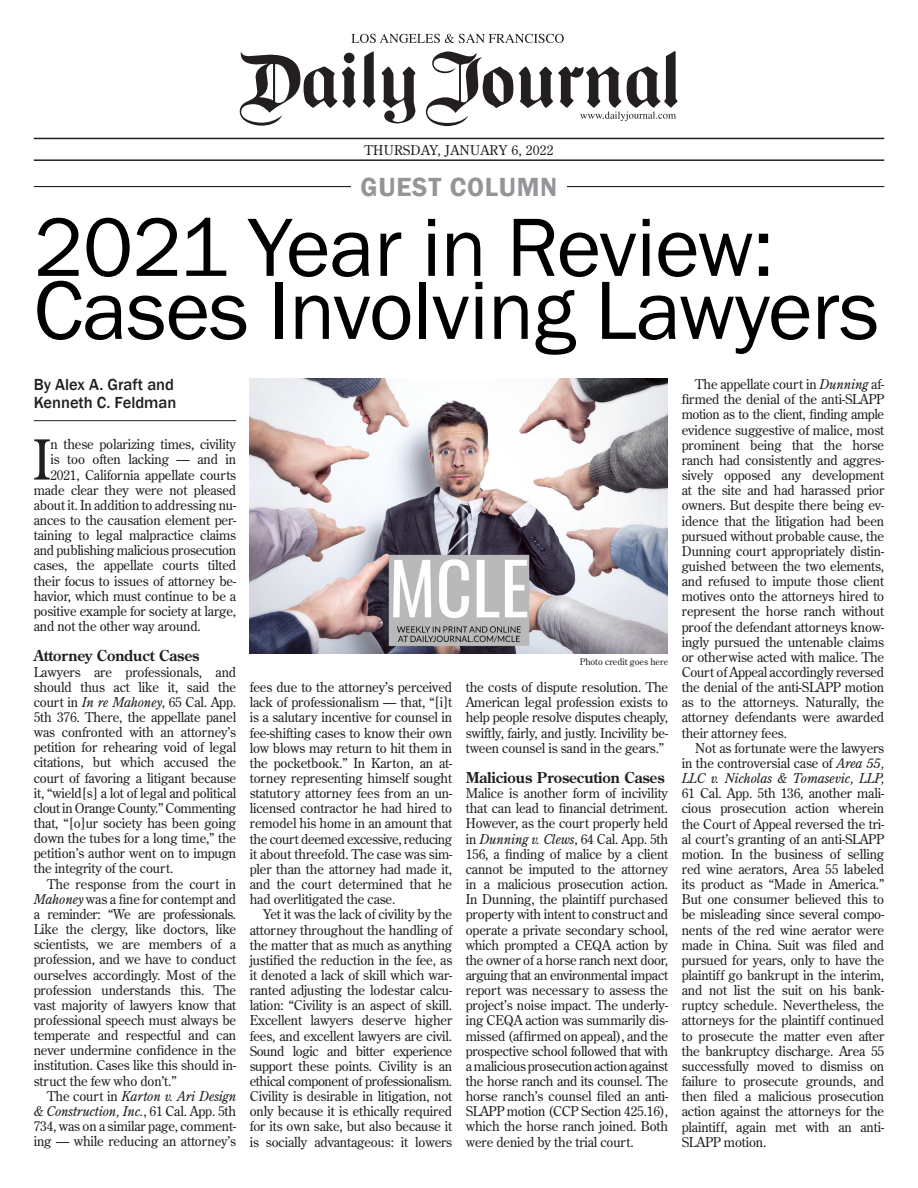
<style>
.page{position:relative;width:918px;height:1188px;background:#fff}
.page>*{position:absolute;margin:0;border:0;box-sizing:border-box;transform-origin:0 0}
.t1{font:85.5px "Franklin Gothic";letter-spacing:-.01em;color:#000}
.t2{font:54.9px "Century Old Style Std";color:#231f20}
.t3{font:600 27px "Franklin Gothic";letter-spacing:.03em;color:#939598}
.t4{font:500 16.5px/18px "Franklin Gothic";color:#231f20}
.t5{font:700 15px "Century Old Style Std";letter-spacing:-.01em;color:#231f20}
.t6{font:13.5px/15.1px "Century Old Style Std";letter-spacing:-.01em;color:#231f20;text-align:justify}
.t7{font:13.5px "Century Old Style Std";letter-spacing:.02em;color:#231f20}
.t8{font:9px "Century Old Style Std";color:#231f20}
.s1{font-style:italic}
</style>
<div class="page">
<img style="left:250px;top:378px;width:418px;height:276px">
<hr style="left:34px;top:420px;width:202px;height:1px;background:#231f20">
<svg style="left:351px;top:34px;width:213px;height:9px"></svg>
<svg style="left:363px;top:51px;width:12px;height:57px"></svg>
<svg style="left:240px;top:52px;width:116px;height:74px"></svg>
<svg style="left:382px;top:67px;width:33px;height:56px"></svg>
<svg style="left:426px;top:51px;width:87px;height:75px"></svg>
<svg style="left:519px;top:51px;width:159px;height:70px"></svg>
<hr style="left:34px;top:138px;width:850px;height:1px;background:#231f20">
<hr style="left:34px;top:159px;width:850px;height:2px;background:#231f20">
<hr style="left:34px;top:186px;width:850px;height:1px;background:#231f20">
<div style="left:351px;top:173px;width:216px;height:27px;background:#fff"></div>
<p class="t7" style="left:365px;top:141px;width:190px">THURSDAY, JANUARY 6, 2022</p>
<p class="t3" style="left:361px;top:170px;width:198px">GUEST COLUMN</p>
<p class="t1" style="left:34px;top:194px;width:742px">2021 Year in Review:</p>
<p class="t1" style="left:34px;top:257px;width:847px">Cases Involving Lawyers</p>
<p class="t4" style="left:34px;top:375px;width:144px">By Alex A. Graft and<br>Kenneth C. Feldman</p>
<p class="t2" style="left:33px;top:424px;width:20px">I</p>
<p class="t6" style="left:50px;top:437px;width:187px">n these polarizing times, civility</p>
<p class="t6" style="left:50px;top:452px;width:187px">is too often lacking — and in</p>
<p class="t6" style="left:50px;top:467px;width:187px">2021, California appellate courts</p>
<p class="t6" style="left:34px;top:482px;width:204px">made clear they were not pleased</p>
<p class="t6" style="left:34px;top:497px;width:204px">about it. In addition to addressing nu-</p>
<p class="t6" style="left:34px;top:512px;width:204px">ances to the causation element per-</p>
<p class="t6" style="left:34px;top:527px;width:204px">taining to legal malpractice claims</p>
<p class="t6" style="left:34px;top:543px;width:204px">and publishing malicious prosecution</p>
<p class="t6" style="left:34px;top:558px;width:204px">cases, the appellate courts tilted</p>
<p class="t6" style="left:34px;top:573px;width:204px">their focus to issues of attorney be-</p>
<p class="t6" style="left:34px;top:588px;width:204px">havior, which must continue to be a</p>
<p class="t6" style="left:34px;top:603px;width:204px">positive example for society at large,</p>
<p class="t6" style="left:34px;top:618px;width:169px">and not the other way around.</p>
<p class="t5" style="left:34px;top:646px;width:167px">Attorney Conduct Cases</p>
<p class="t6" style="left:34px;top:664px;width:204px">Lawyers are professionals, and should thus act like it, said the court in <span class="s1">In re Mahoney</span>, 65 Cal. App.<br>5th 376. There, the appellate panel was confronted with an attorney’s petition for rehearing void of legal citations, but which accused the court of favoring a litigant because it, “wield[s] a lot of legal and political clout in Orange County.” Commenting that, “[o]ur society has been going down the tubes for a long time,” the petition’s author went on to impugn the integrity of the court.</p>
<p class="t6" style="left:34px;top:876px;width:204px;text-indent:14px">The response from the court in <span class="s1">Mahoney</span> was a fine for contempt and a reminder: “We are professionals.<br>Like the clergy, like doctors, like scientists, we are members of a profession, and we have to conduct ourselves accordingly. Most of the profession understands this. The vast majority of lawyers know that professional speech must always be temperate and respectful and can never undermine confidence in the institution. Cases like this should in&shy;struct the few who don’t.”</p>
<p class="t6" style="left:34px;top:1088px;width:204px;text-indent:14px">The court in <span class="s1">Karton v. Ari Design &amp; Construction, Inc.</span>, 61 Cal. App. 5th 734, was on a similar page, comment&shy;ing — while reducing an attorney’s</p>
<p class="t6" style="left:250px;top:679px;width:204px">fees due to the attorney’s perceived lack of professionalism — that, “[i]t is a salutary incentive for counsel in fee-shifting cases to know their own low blows may return to hit them in the pocketbook.” In Karton, an at&shy;torney representing himself sought statutory attorney fees from an un&shy;licensed contractor he had hired to remodel his home in an amount that the court deemed excessive, reducing it about threefold. The case was sim&shy;pler than the attorney had made it, and the court determined that he had overlitigated the case.</p>
<p class="t6" style="left:250px;top:907px;width:204px;text-indent:14px">Yet it was the lack of civility by the attorney throughout the handling of the matter that as much as anything justified the reduction in the fee, as it denoted a lack of skill which war&shy;ranted adjusting the lodestar calcu&shy;lation: “Civility is an aspect of skill.<br>Excellent lawyers deserve higher fees, and excellent lawyers are civil.<br>Sound logic and bitter experience support these points. Civility is an ethical component of professionalism.<br>Civility is desirable in litigation, not only because it is ethically required for its own sake, but also because it is socially advantageous: it lowers</p>
<p class="t8" style="left:580px;top:656px;width:90px">Photo credit goes here</p>
<p class="t6" style="left:466px;top:679px;width:204px">the costs of dispute resolution. The American legal profession exists to help people resolve disputes cheaply, swiftly, fairly, and justly. Incivility be&shy;tween counsel is sand in the gears.”</p>
<p class="t5" style="left:466px;top:768px;width:200px">Malicious Prosecution Cases</p>
<p class="t6" style="left:466px;top:785px;width:204px">Malice is another form of incivility that can lead to financial detriment.<br>However, as the court properly held in <span class="s1">Dunning v. Clews</span>, 64 Cal. App. 5th 156, a finding of malice by a client cannot be imputed to the attorney in a malicious prosecution action.<br>In Dunning, the plaintiff purchased property with intent to construct and operate a private secondary school, which prompted a CEQA action by the owner of a horse ranch next door, arguing that an environmental impact report was necessary to assess the project’s noise impact. The underly&shy;ing CEQA action was summarily dis&shy;missed (affirmed on appeal), and the prospective school followed that with a malicious prosecution action against the horse ranch and its counsel. The horse ranch’s counsel filed an anti-SLAPP motion (CCP Section 425.16), which the horse ranch joined. Both were denied by the trial court.</p>
<p class="t6" style="left:682px;top:377px;width:204px;text-indent:14px">The appellate court in <span class="s1">Dunning</span> af&shy;firmed the denial of the anti-SLAPP motion as to the client, finding ample evidence suggestive of malice, most prominent being that the horse ranch had consistently and aggres&shy;sively opposed any development at the site and had harassed prior owners. But despite there being ev&shy;idence that the litigation had been pursued without probable cause, the Dunning court appropriately distin&shy;guished between the two elements, and refused to impute those client motives onto the attorneys hired to represent the horse ranch without proof the defendant attorneys know&shy;ingly pursued the untenable claims or otherwise acted with malice. The Court of Appeal accordingly reversed the denial of the anti-SLAPP motion as to the attorneys. Naturally, the attorney defendants were awarded their attorney fees.</p>
<p class="t6" style="left:682px;top:740px;width:204px;text-indent:14px">Not as fortunate were the lawyers in the controversial case of <span class="s1">Area 55, LLC v. Nicholas &amp; Tomasevic, LLP, </span>61 Cal. App. 5th 136, another mali&shy;cious prosecution action wherein the Court of Appeal reversed the tri&shy;al court’s granting of an anti-SLAPP motion. In the business of selling red wine aerators, Area 55 labeled its product as “Made in America.” But one consumer believed this to be misleading since several compo&shy;nents of the red wine aerator were made in China. Suit was filed and pursued for years, only to have the plaintiff go bankrupt in the interim, and not list the suit on his bank&shy;ruptcy schedule. Nevertheless, the attorneys for the plaintiff continued to prosecute the matter even after the bankruptcy discharge. Area 55 successfully moved to dismiss on failure to prosecute grounds, and then filed a malicious prosecution action against the attorneys for the plaintiff, again met with an anti-SLAPP motion.</p>
</div>
